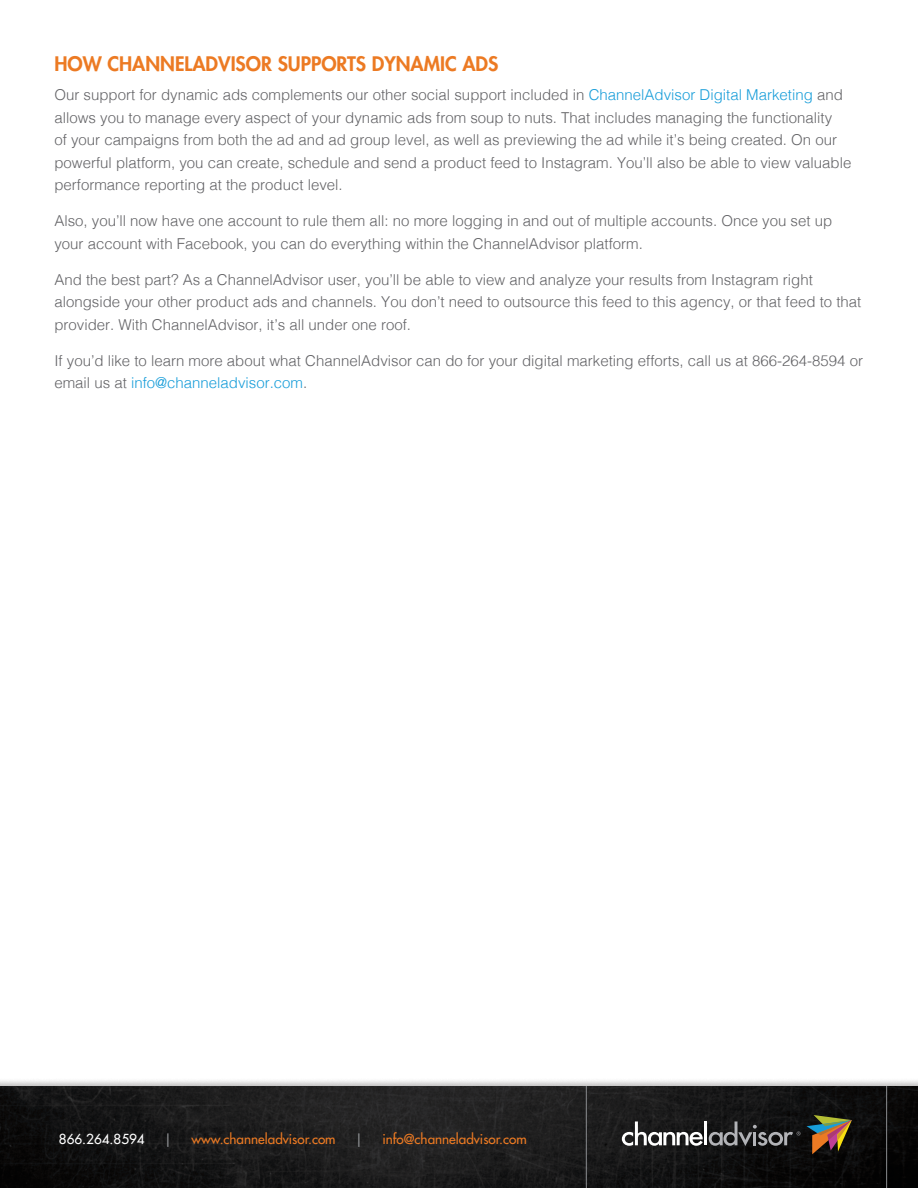
<style>
.page{position:relative;width:918px;height:1188px;background:#fff}
.page>*{position:absolute;margin:0;border:0;box-sizing:border-box;transform-origin:0 0}
.sub{font:800 19.5px "Futura Std";color:#ec7a23}
.Copy{font:300 15px/22.5px "Helvetica";color:#636366}
.Copy-2{font:500 13.5px "Futura Std";color:#ec7a23}
.Copy-3{font:500 13.5px "Futura Std";color:#fff}
.Copy-4{font:500 13.5px "Futura Std";color:#939598}
.s1{color:#179dd9}
</style>
<div class="page">
<div style="left:0;top:1078px;width:918px;height:110px;background:#231f20;opacity:.3"></div>
<img style="left:0;top:1086px;width:918px;height:102px">
<svg style="left:622px;top:1121px;width:81px;height:25px"></svg>
<hr style="left:704px;top:1121px;width:3px;height:24px;background:#fff">
<svg style="left:807px;top:1115px;width:45px;height:39px;background:#645034"></svg>
<svg style="left:709px;top:1121px;width:92px;height:25px;background:#3b3b3d"></svg>
<hr style="left:586px;top:1086px;width:1px;height:102px;background:#8a8c8f">
<hr style="left:886px;top:1086px;width:1px;height:102px;background:#8a8c8f">
<p class="sub" style="left:54px;top:51px;width:446px">HOW CHANNELADVISOR SUPPORTS DYNAMIC ADS</p>
<p class="Copy" style="left:54px;top:82px;width:798px">Our support for dynamic ads complements our other social support included in <span class="s1">ChannelAdvisor Digital Marketing</span> and allows you to manage every aspect of your dynamic ads from soup to nuts. That includes managing the functionality<br>of your campaigns from both the ad and ad group level, as well as previewing the ad while it’s being created. On our powerful platform, you can create, schedule and send a product feed to Instagram. You’ll also be able to view valuable performance reporting at the product level.</p>
<p class="Copy" style="left:54px;top:208px;width:779px">Also, you’ll now have one account to rule them all: no more logging in and out of multiple accounts. Once you set up your account with Facebook, you can do everything within the ChannelAdvisor platform.</p>
<p class="Copy" style="left:54px;top:267px;width:809px">And the best part? As a ChannelAdvisor user, you’ll be able to view and analyze your results from Instagram right alongside your other product ads and channels. You don’t need to outsource this feed to this agency, or that feed to that provider. With ChannelAdvisor, it’s all under one roof.</p>
<p class="Copy" style="left:54px;top:348px;width:810px">If you’d like to learn more about what ChannelAdvisor can do for your digital marketing efforts, call us at 866-264-8594 or email us at <span class="s1">info@channeladvisor.com</span>.</p>
<p class="Copy-3" style="left:59px;top:1130px;width:87px">866.264.8594</p>
<p class="Copy-4" style="left:164px;top:1130px;width:9px">|</p>
<p class="Copy-2" style="left:191px;top:1130px;width:146px">www.channeladvisor.com</p>
<p class="Copy-4" style="left:355px;top:1130px;width:9px">|</p>
<p class="Copy-2" style="left:382px;top:1130px;width:146px">info@channeladvisor.com</p>
</div>
